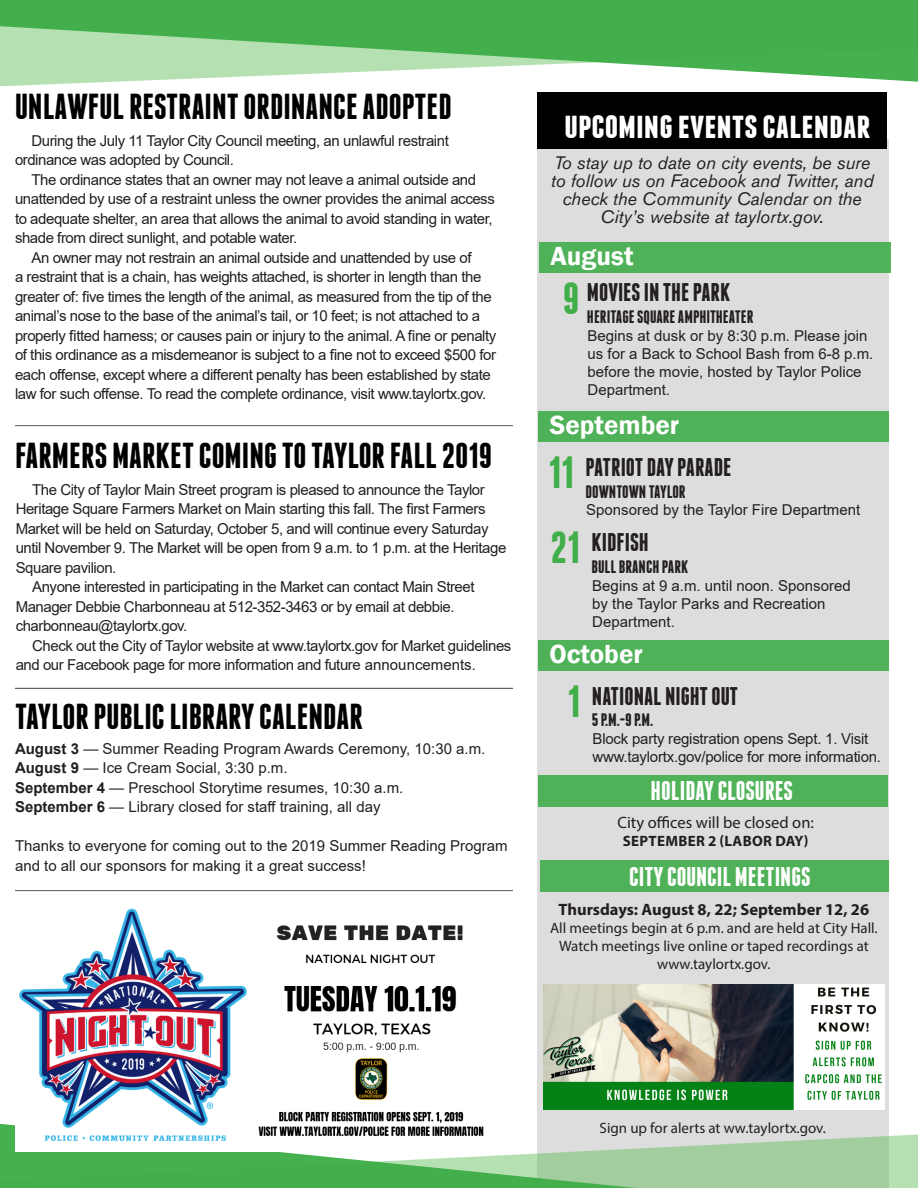
<style>
.page{position:relative;width:918px;height:1188px;background:#fff}
.page>*{position:absolute;margin:0;border:0;box-sizing:border-box;transform-origin:0 0}
.HEADLINE_STYLE{font:700 45px "Franchise";color:#40ae49}
.t1{font:700 37.5px "Franchise";color:#fff}
.HEADLINE_STYLE-2{font:700 36px "Franchise";color:#000}
.HEADLINE_STYLE-3{font:700 27px "Franchise";color:#fff}
.HEADLINE_STYLE-4{font:600 27px "Franklin Gothic";color:#fff}
.HEADLINE_STYLE-5{font:700 25.5px "Franchise";color:#231f20}
.HEADLINE_STYLE-6{font:italic 18px/18px "Akzidenz Grotesk BE";color:#231f20;text-align:center}
.HEADLINE_STYLE-7{font:700 18px "Franchise";color:#231f20}
.Paragraph_text{font:700 16.5px "Myriad Pro";color:#231f20}
.Paragraph_text-2{font:16.5px "Myriad Pro";color:#231f20}
.HEADLINE_STYLE-8{font:15px/19.5px "Arial";letter-spacing:-.03em;color:#231f20}
.Paragraph_text-3{font:15px/18px "Arial";color:#231f20}
.HEADLINE_STYLE-9{font:15px/19.5px "Arial";color:#231f20}
.Paragraph_text-4{font:15px/18px "Myriad Pro";color:#231f20;text-align:center}
.Paragraph_text-5{font:700 15px "Myriad Pro";letter-spacing:.02em;color:#231f20}
.s1{font-weight:700}
</style>
<div class="page">
<div style="left:538px;top:139px;width:351px;height:1049px;background:#dedddd"></div>
<div style="left:537px;top:92px;width:350px;height:56px;background:#000"></div>
<div style="left:540px;top:861px;width:349px;height:31px;background:#50b258"></div>
<svg style="left:0;top:0;width:918px;height:87px;background:#79c67e"></svg>
<svg style="left:0;top:1117px;width:918px;height:71px"></svg>
<div style="left:538px;top:776px;width:350px;height:31px;background:#50b258"></div>
<div style="left:539px;top:242px;width:351px;height:31px;background:#50b258"></div>
<img style="left:15px;top:908px;width:498px;height:244px">
<div style="left:538px;top:411px;width:351px;height:31px;background:#50b258"></div>
<img style="left:543px;top:984px;width:342px;height:126px">
<div style="left:538px;top:640px;width:351px;height:31px;background:#50b258"></div>
<hr style="left:15px;top:890px;width:498px;height:1px;background:#231f20">
<hr style="left:15px;top:688px;width:498px;height:1px;background:#000">
<hr style="left:15px;top:425px;width:498px;height:1px;background:#231f20">
<p class="HEADLINE_STYLE-2" style="left:15px;top:89px;width:438px">UNLAWFUL RESTRAINT ORDINANCE ADOPTED</p>
<p class="HEADLINE_STYLE-8" style="left:15px;top:131px;width:435px;text-indent:17px">During the July 11 Taylor City Council meeting, an unlawful restraint ordinance was adopted by Council.</p>
<p class="HEADLINE_STYLE-8" style="left:15px;top:170px;width:481px;text-indent:17px">The ordinance states that an owner may not leave a animal outside and unattended by use of a restraint unless the owner provides the animal access to adequate shelter, an area that allows the animal to avoid standing in water, shade from direct sunlight, and potable water.</p>
<p class="HEADLINE_STYLE-8" style="left:15px;top:248px;width:483px;text-indent:17px">An owner may not restrain an animal outside and unattended by use of<br>a restraint that is a chain, has weights attached, is shorter in length than the greater of: five times the length of the animal, as measured from the tip of the animal’s nose to the base of the animal’s tail, or 10 feet; is not attached to a properly fitted harness; or causes pain or injury to the animal. A fine or penalty of this ordinance as a misdemeanor is subject to a fine not to exceed $500 for each offense, except where a different penalty has been established by state law for such offense. To read the complete ordinance, visit www.taylortx.gov.</p>
<p class="HEADLINE_STYLE-2" style="left:15px;top:438px;width:479px">FARMERS MARKET COMING TO TAYLOR FALL 2019</p>
<p class="HEADLINE_STYLE-8" style="left:16px;top:480px;width:492px;text-indent:17px">The City of Taylor Main Street program is pleased to announce the Taylor Heritage Square Farmers Market on Main starting this fall. The first Farmers Market will be held on Saturday, October 5, and will continue every Saturday until November 9. The Market will be open from 9 a.m. to 1 p.m. at the Heritage Square pavilion.</p>
<p class="HEADLINE_STYLE-8" style="left:16px;top:577px;width:460px;text-indent:17px">Anyone interested in participating in the Market can contact Main Street<br>Manager Debbie Charbonneau at 512-352-3463 or by email at debbie. charbonneau@taylortx.gov.</p>
<p class="HEADLINE_STYLE-8" style="left:16px;top:636px;width:497px;text-indent:17px">Check out the City of Taylor website at www.taylortx.gov for Market guidelines and our Facebook page for more information and future announcements.</p>
<p class="HEADLINE_STYLE-2" style="left:15px;top:700px;width:349px">TAYLOR PUBLIC LIBRARY CALENDAR</p>
<p class="HEADLINE_STYLE-9" style="left:15px;top:739px;width:472px"><span class="s1">August 3</span> — Summer Reading Program Awards Ceremony, 10:30 a.m.</p>
<p class="HEADLINE_STYLE-9" style="left:15px;top:758px;width:274px"><span class="s1">August 9</span> — Ice Cream Social, 3:30 p.m.</p>
<p class="HEADLINE_STYLE-9" style="left:15px;top:778px;width:390px"><span class="s1">September 4</span> — Preschool Storytime resumes, 10:30 a.m.</p>
<p class="HEADLINE_STYLE-9" style="left:15px;top:797px;width:367px"><span class="s1">September 6</span> — Library closed for staff training, all day</p>
<p class="HEADLINE_STYLE-9" style="left:15px;top:836px;width:494px">Thanks to everyone for coming out to the 2019 Summer Reading Program and to all our sponsors for making it a great success!</p>
<p class="t1" style="left:565px;top:107px;width:307px">upcoming events calendar</p>
<p class="HEADLINE_STYLE-6" style="left:551px;top:154px;width:324px">To stay up to date on city events, be sure to follow us on Facebook and Twitter, and check the Community Calendar on the City’s website at taylortx.gov.</p>
<p class="HEADLINE_STYLE-4" style="left:551px;top:239px;width:84px">August</p>
<p class="HEADLINE_STYLE" style="left:563px;top:277px;width:18px">9</p>
<p class="HEADLINE_STYLE-5" style="left:587px;top:281px;width:145px">MOVIES IN THE PARK</p>
<p class="HEADLINE_STYLE-7" style="left:587px;top:308px;width:168px">HERITAGE SQUARE AMPHITHEATER</p>
<p class="Paragraph_text-3" style="left:588px;top:327px;width:287px">Begins at dusk or by 8:30 p.m. Please join us for a Back to School Bash from 6-8 p.m. before the movie, hosted by Taylor Police Department.</p>
<p class="HEADLINE_STYLE-4" style="left:550px;top:408px;width:131px">September</p>
<p class="HEADLINE_STYLE" style="left:548px;top:451px;width:27px">11</p>
<p class="HEADLINE_STYLE-5" style="left:586px;top:455px;width:147px">PATRIOT DAY PARADE</p>
<p class="HEADLINE_STYLE-7" style="left:586px;top:483px;width:102px">DOWNTOWN TAYLOR</p>
<p class="Paragraph_text-3" style="left:586px;top:501px;width:276px">Sponsored by the Taylor Fire Department</p>
<p class="HEADLINE_STYLE" style="left:550px;top:526px;width:31px">21</p>
<p class="HEADLINE_STYLE-5" style="left:592px;top:530px;width:59px">KIDFISH</p>
<p class="HEADLINE_STYLE-7" style="left:592px;top:558px;width:98px">BULL BRANCH PARK</p>
<p class="Paragraph_text-3" style="left:592px;top:576px;width:260px">Begins at 9 a.m. until noon. Sponsored by the Taylor Parks and Recreation<br>Department.</p>
<p class="HEADLINE_STYLE-4" style="left:549px;top:637px;width:95px">October</p>
<p class="HEADLINE_STYLE" style="left:567px;top:680px;width:14px">1</p>
<p class="HEADLINE_STYLE-5" style="left:592px;top:684px;width:148px">NATIONAL NIGHT OUT</p>
<p class="HEADLINE_STYLE-7" style="left:592px;top:712px;width:63px">5 P.M.-9 P.M.</p>
<p class="Paragraph_text-3" style="left:593px;top:730px;width:290px">Block party registration opens Sept. 1. Visit www.taylortx.gov/police for more information.</p>
<p class="HEADLINE_STYLE-3" style="left:651px;top:778px;width:144px">HOLIDAY CLOSURES</p>
<p class="Paragraph_text-2" style="left:618px;top:812px;width:198px">City offices will be closed on:</p>
<p class="Paragraph_text-5" style="left:623px;top:831px;width:187px">SEPTEMBER 2 (LABOR DAY)</p>
<p class="HEADLINE_STYLE-3" style="left:629px;top:864px;width:183px">CITY COUNCIL MEETINGS</p>
<p class="Paragraph_text" style="left:559px;top:899px;width:312px">Thursdays: August 8, 22; September 12, 26</p>
<p class="Paragraph_text-4" style="left:550px;top:919px;width:329px">All meetings begin at 6 p.m. and are held at City Hall.<br>Watch meetings live online or taped recordings at www.taylortx.gov.</p>
<p class="Paragraph_text-4" style="left:600px;top:1119px;width:228px">Sign up for alerts at ww.taylortx.gov.</p>
</div>
